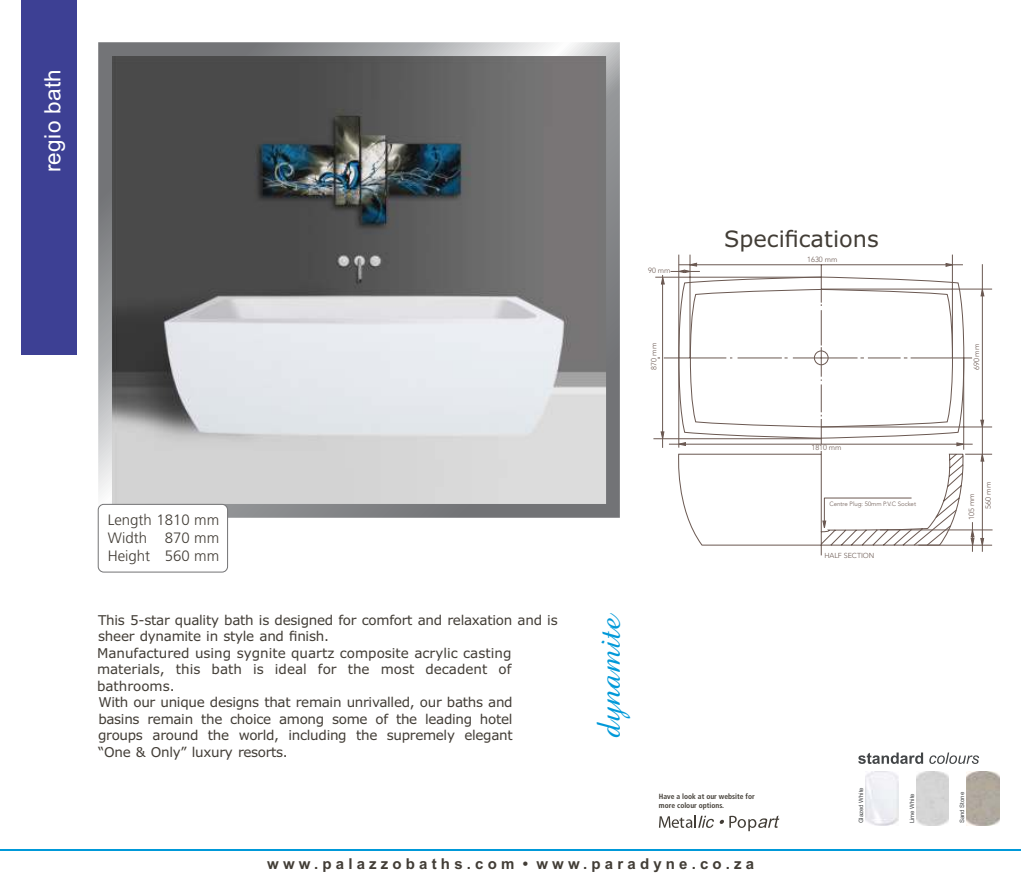
<style>
.page{position:relative;width:1021px;height:893px;background:#fff}
.page>*{position:absolute;margin:0;border:0;box-sizing:border-box;transform-origin:0 0}
.t1{font:36px "Amazone BT";color:#0099d9}
.t2{font:22.5px "Verdana";color:#423d36}
.t3{font:22.5px "Arial";letter-spacing:.02em;color:#fff}
.t4{font:700 15px "Arial";letter-spacing:.28em;color:#423d36}
.t5{font:300 15px/18px "Frutiger 45";color:#423d36}
.t6{font:13.5px/16.5px "Verdana";letter-spacing:-.02em;color:#423d36}
.t7{font:700 condensed 7.5px/9px "Frutiger";color:#423d36}
.t8{font:300 7.5px "Avenir";color:#6b5952}
.t9{font:300 7.2px "Avenir";color:#6b5952}
.t10{font:300 6.15px "Avenir";color:#6b5952}
.t11{font:6px "Arial";color:#424547}
</style>
<div class="page">
<svg style="left:98px;top:42px;width:522px;height:476px"></svg>
<div style="left:98px;top:504px;width:130px;height:68px;background:#fff;border:1px solid #737375;border-radius:6px"></div>
<svg style="left:659px;top:815px;width:120px;height:16px"></svg>
<div style="left:916px;top:772px;width:32px;height:53px;background:#d5d5d5"></div>
<svg style="left:858px;top:752px;width:121px;height:12px"></svg>
<img style="left:865px;top:772px;width:33px;height:53px">
<img style="left:966px;top:772px;width:33px;height:53px">
<hr style="left:0;top:849px;width:1020px;height:2px;background:#0099d9">
<div style="left:21px;top:0;width:56px;height:355px;background:#3d4094"></div>
<svg style="left:970px;top:531px;width:4px;height:14px"></svg>
<svg style="left:980px;top:538px;width:4px;height:7px"></svg>
<svg style="left:660px;top:431px;width:4px;height:7px"></svg>
<svg style="left:661px;top:278px;width:4px;height:7px"></svg>
<svg style="left:980px;top:420px;width:4px;height:7px"></svg>
<svg style="left:980px;top:290px;width:4px;height:6px"></svg>
<svg style="left:945px;top:263px;width:7px;height:4px"></svg>
<hr style="left:880px;top:530px;width:112px;height:1px;background:#6b5952">
<hr style="left:982px;top:264px;width:1px;height:288px;background:#6b5952">
<svg style="left:965px;top:454px;width:27px;height:8px"></svg>
<hr style="left:972px;top:522px;width:1px;height:30px;background:#6b5952">
<svg style="left:679px;top:263px;width:18px;height:10px"></svg>
<hr style="left:670px;top:271px;width:30px;height:1px;background:#6b5952">
<hr style="left:918px;top:545px;width:74px;height:1px;background:#6b5952">
<hr style="left:669px;top:444px;width:303px;height:1px;background:#6b5952">
<hr style="left:678px;top:255px;width:1px;height:193px;background:#6b5952">
<hr style="left:662px;top:275px;width:1px;height:173px;background:#6b5952">
<hr style="left:653px;top:438px;width:168px;height:1px;background:#6b5952">
<hr style="left:821px;top:265px;width:1px;height:38px;background:#6b5952">
<hr style="left:910px;top:358px;width:62px;height:1px;background:#6b5952">
<hr style="left:663px;top:358px;width:63px;height:1px;background:#6b5952">
<hr style="left:952px;top:255px;width:1px;height:103px;background:#6b5952">
<hr style="left:689px;top:255px;width:1px;height:103px;background:#6b5952">
<hr style="left:655px;top:277px;width:166px;height:1px;background:#6b5952">
<hr style="left:821px;top:427px;width:171px;height:1px;background:#6b5952">
<hr style="left:821px;top:289px;width:171px;height:1px;background:#6b5952">
<hr style="left:678px;top:264px;width:284px;height:1px;background:#6b5952">
<svg style="left:678px;top:276px;width:286px;height:271px"></svg>
<h2 class="t3" style="left:44px;top:172px;width:105px;rotate:-90deg">regio bath</h2>
<h2 class="t2" style="left:724px;top:230px;width:156px">Specifications</h2>
<p class="t8" style="left:648px;top:266px;width:24px">90 mm</p>
<p class="t8" style="left:649px;top:369px;width:28px;rotate:-90deg">870 mm</p>
<p class="t5" style="left:108px;top:512px;width:113px">Length 1810 mm<br>Width<br>Height</p>
<p class="t5" style="left:165px;top:530px;width:56px">870 mm<br>560 mm</p>
<p class="t6" style="left:97px;top:612px;width:462px">This 5-star quality bath is designed for comfort and relaxation and is sheer dynamite in style and finish.<br>Manufactured using sygnite quartz composite acrylic casting materials, this bath is ideal for the most decadent of bathrooms.<br>With our unique designs that remain unrivalled, our baths and<br>basins remain the choice among some of the leading hotel groups around the world, including the supremely elegant<br>“One &amp; Only” luxury resorts.</p>
<h1 class="t1" style="left:592px;top:736px;width:125px;rotate:-90deg">dynamite</h1>
<p class="t8" style="left:807px;top:255px;width:32px">1630 mm</p>
<p class="t8" style="left:811px;top:443px;width:32px">1810 mm</p>
<p class="t10" style="left:829px;top:500px;width:88px">Centre Plug: 50mm P.V.C Socket</p>
<p class="t9" style="left:824px;top:551px;width:52px">HALF SECTION</p>
<p class="t8" style="left:972px;top:370px;width:28px;rotate:-90deg">690 mm</p>
<p class="t8" style="left:967px;top:520px;width:28px;rotate:-90deg">105 mm</p>
<p class="t8" style="left:983px;top:509px;width:28px;rotate:-90deg">560 mm</p>
<p class="t7" style="left:659px;top:793px;width:97px">Have a look at our website for more colour options.</p>
<p class="t11" style="left:858px;top:823px;width:38px;rotate:-90deg">Glazed White</p>
<p class="t11" style="left:909px;top:823px;width:32px;rotate:-90deg">Lime White</p>
<p class="t11" style="left:959px;top:823px;width:33px;rotate:-90deg">Sand Stone</p>
<p class="t4" style="left:267px;top:858px;width:488px">www.palazzobaths.com • www.paradyne.co.za</p>
</div>
